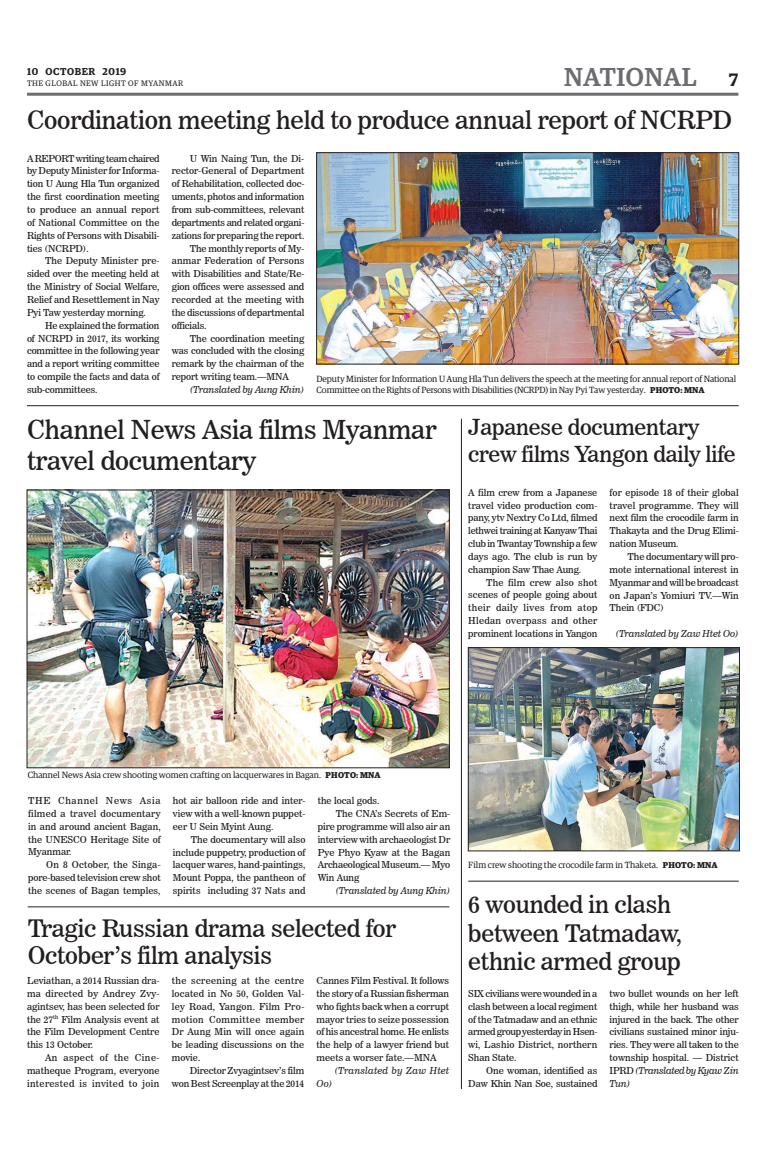
<style>
.page{position:relative;width:773px;height:1152px;background:#fff}
.page>*{position:absolute;margin:0;border:0;box-sizing:border-box;transform-origin:0 0}
.t1{font:26px/31.2px "News 706 BT Roman C";letter-spacing:-.01em;color:#231f20}
.t2{font:500 26px "Guardian Egyp";letter-spacing:.02em;color:#6c6d70}
.t3{font:25px "News 706 BT Roman C";letter-spacing:-.01em;color:#231f20}
.t4{font:24px/28.8px "News 706 BT Roman C";letter-spacing:-.01em;color:#231f20}
.t5{font:22px/26.4px "News 706 BT Roman C";letter-spacing:-.01em;color:#231f20}
.t6{font:600 10px "Guardian Egyp";letter-spacing:.06em;color:#231f20}
.t7{font:9.5px/12.9px "News 706 BT Roman C";letter-spacing:-.01em;color:#231f20;text-align:justify}
.t8{font:9.5px/12.9px "News 706 BT Italic C";letter-spacing:-.01em;color:#231f20}
.t9{font:9.5px "News 706 BT Roman C";letter-spacing:.01em;color:#231f20}
.t10{font:9.5px "News 706 BT Italic C";letter-spacing:.015em;color:#231f20}
.t11{font:9px/10.8px "Guardian Egyp";letter-spacing:-.01em;color:#231f20}
.t12{font:8px "Guardian Egyp";letter-spacing:.06em;color:#231f20}
.s1{font-weight:600;font-size:18px;color:#231f20}
.s2{font-weight:700;font-size:8.5px}
.s3{font-family:"News 706 BT Roman C"}
</style>
<div class="page">
<hr style="left:27px;top:93px;width:711px;height:3px;background:#6c6d70">
<img style="left:318px;top:155px;width:418px;height:207px">
<div style="left:316px;top:153px;width:422px;height:211px;border:1px solid #231f20"></div>
<hr style="left:27px;top:405px;width:711px;height:1px;background:#231f20">
<img style="left:29px;top:492px;width:418px;height:274px">
<div style="left:27px;top:490px;width:422px;height:278px;border:1px solid #231f20"></div>
<hr style="left:28px;top:906px;width:421px;height:1px;background:#231f20">
<hr style="left:461px;top:419px;width:1px;height:670px;background:#231f20">
<hr style="left:468px;top:881px;width:270px;height:1px;background:#231f20">
<img style="left:470px;top:650px;width:267px;height:199px">
<div style="left:468px;top:648px;width:271px;height:203px;border:1px solid #231f20"></div>
<p class="t6" style="left:27px;top:64px;width:101px">10 OCTOBER 2019</p>
<p class="t12" style="left:27px;top:78px;width:158px">THE GLOBAL NEW LIGHT OF MYANMAR</p>
<h1 class="t2" style="left:564px;top:59px;width:176px">NATIONAL <span class="s1">7</span></h1>
<h2 class="t3" style="left:27px;top:105px;width:706px">Coordination meeting held to produce annual report of NCRPD</h2>
<p class="t7" style="left:27px;top:152px;width:134px">A REPORT writing team chaired by Deputy Minister for Informa&shy;tion U Aung Hla Tun organized the first coordination meeting to produce an annual report of National Committee on the Rights of Persons with Disabili&shy;ties (NCRPD).</p>
<p class="t7" style="left:27px;top:254px;width:134px;text-indent:18px">The Deputy Minister pre&shy;sided over the meeting held at the Ministry of Social Welfare, Relief and Resettlement in Nay Pyi Taw yesterday morning.</p>
<p class="t7" style="left:27px;top:319px;width:134px;text-indent:18px">He explained the formation of NCRPD in 2017, its working committee in the following year and a report writing committee to compile the facts and data of sub-committees.</p>
<p class="t7" style="left:190px;top:152px;width:116px">U Win Naing Tun, the Di-</p>
<p class="t7" style="left:172px;top:165px;width:134px">rector-General of Department</p>
<p class="t7" style="left:172px;top:177px;width:134px">of Rehabilitation, collected doc-</p>
<p class="t7" style="left:172px;top:190px;width:134px">uments, photos and information</p>
<p class="t7" style="left:172px;top:203px;width:134px">from sub-committees, relevant</p>
<p class="t7" style="left:172px;top:216px;width:134px">departments and related organi-</p>
<p class="t7" style="left:172px;top:229px;width:134px">zations for preparing the report.</p>
<p class="t7" style="left:190px;top:242px;width:116px">The monthly reports of My-</p>
<p class="t9" style="left:172px;top:255px;width:134px">anmar Federation of Persons</p>
<p class="t7" style="left:172px;top:267px;width:134px">with Disabilities and State/Re-</p>
<p class="t7" style="left:172px;top:280px;width:134px">gion offices were assessed and</p>
<p class="t9" style="left:172px;top:294px;width:134px">recorded at the meeting with</p>
<p class="t7" style="left:172px;top:306px;width:134px">the discussions of departmental</p>
<p class="t7" style="left:172px;top:319px;width:36px">officials.</p>
<p class="t7" style="left:190px;top:332px;width:116px">The coordination meeting</p>
<p class="t7" style="left:172px;top:345px;width:134px">was concluded with the closing</p>
<p class="t7" style="left:172px;top:357px;width:134px">remark by the chairman of the</p>
<p class="t7" style="left:172px;top:370px;width:119px">report writing team.—MNA</p>
<p class="t8" style="left:190px;top:383px;width:116px">(Translated by Aung Khin)</p>
<p class="t11" style="left:316px;top:373px;width:421px">Deputy Minister for Information U Aung Hla Tun delivers the speech at the meeting for annual report of National<br>Committee on the Rights of Persons with Disabilities (NCRPD) in Nay Pyi Taw yesterday. <span class="s2">PHOTO: MNA</span></p>
<h1 class="t1" style="left:27px;top:414px;width:411px">Channel News Asia films Myanmar travel documentary</h1>
<h3 class="t5" style="left:468px;top:414px;width:269px">Japanese documentary crew films Yangon daily life</h3>
<p class="t7" style="left:468px;top:486px;width:131px">A film crew from a Japanese travel video production com&shy;pany, ytv Nextry Co Ltd, filmed lethwei training at Kanyaw Thai club in Twantay Township a few days ago. The club is run by champion Saw Thae Aung.</p>
<p class="t7" style="left:468px;top:576px;width:131px;text-indent:18px">The film crew also shot scenes of people going about their daily lives from atop Hledan overpass and other prominent locations in Yangon</p>
<p class="t7" style="left:609px;top:486px;width:131px">for episode 18 of their global travel programme. They will next film the crocodile farm in Thakayta and the Drug Elimi&shy;nation Museum.</p>
<p class="t7" style="left:609px;top:550px;width:131px;text-indent:18px">The documentary will pro&shy;mote international interest in Myanmar and will be broadcast on Japan’s Yomiuri TV.—Win Thein (FDC)</p>
<p class="t8" style="left:615px;top:627px;width:125px">(Translated by Zaw Htet Oo)</p>
<p class="t11" style="left:28px;top:769px;width:354px">Channel News Asia crew shooting women crafting on lacquerwares in Bagan. <span class="s2">PHOTO: MNA</span></p>
<p class="t7" style="left:28px;top:794px;width:134px">THE Channel News Asia filmed a travel documentary in and around ancient Bagan, the UNESCO Heritage Site of Myanmar.</p>
<p class="t7" style="left:28px;top:858px;width:134px;text-indent:18px">On 8 October, the Singa&shy;pore-based television crew shot the scenes of Bagan temples,</p>
<p class="t7" style="left:173px;top:794px;width:134px">hot air balloon ride and inter&shy;view with a well-known puppet&shy;eer U Sein Myint Aung.</p>
<p class="t7" style="left:173px;top:833px;width:134px;text-indent:18px">The documentary will also include puppetry, production of lacquer wares, hand-paintings, Mount Poppa, the pantheon of spirits including 37 Nats and</p>
<p class="t7" style="left:318px;top:794px;width:63px">the local gods.</p>
<p class="t7" style="left:336px;top:807px;width:116px">The CNA’s Secrets of Em-</p>
<p class="t7" style="left:318px;top:820px;width:134px">pire programme will also air an</p>
<p class="t7" style="left:318px;top:833px;width:134px">interview with archaeologist Dr</p>
<p class="t9" style="left:318px;top:846px;width:134px">Pye Phyo Kyaw at the Bagan</p>
<p class="t7" style="left:318px;top:858px;width:134px">Archaeological Museum.— Myo</p>
<p class="t7" style="left:318px;top:871px;width:43px">Win Aung</p>
<p class="t8" style="left:335px;top:884px;width:116px">(Translated by Aung Khin)</p>
<h3 class="t4" style="left:28px;top:915px;width:370px;line-height:26.8px">Tragic Russian drama selected for<br>October’s film analysis</h3>
<p class="t7" style="left:27px;top:974px;width:134px">Leviathan, a 2014 Russian dra&shy;ma directed by Andrey Zvy&shy;agintsev, has been selected for the 27<sup>th</sup> Film Analysis event at the Film Development Centre this 13 October.</p>
<p class="t7" style="left:27px;top:1051px;width:134px;text-indent:18px">An aspect of the Cine&shy;matheque Program, everyone interested is invited to join</p>
<p class="t7" style="left:172px;top:974px;width:134px">the screening at the centre located in No 50, Golden Val&shy;ley Road, Yangon. Film Pro&shy;motion Committee member Dr Aung Min will once again be leading discussions on the movie.</p>
<p class="t7" style="left:172px;top:1064px;width:134px;text-align:right">Director Zvyagintsev’s film won Best Screenplay at the 2014</p>
<p class="t7" style="left:316px;top:974px;width:134px">Cannes Film Festival. It follows the story of a Russian fisherman who fights back when a corrupt mayor tries to seize possession of his ancestral home. He enlists the help of a lawyer friend but meets a worser fate.—MNA</p>
<p class="t10" style="left:334px;top:1065px;width:116px">(Translated by Zaw Htet</p>
<p class="t8" style="left:316px;top:1077px;width:17px">Oo)</p>
<p class="t11" style="left:468px;top:859px;width:251px">Film crew shooting the crocodile farm in Thaketa. <span class="s2">PHOTO: MNA</span></p>
<h3 class="t4" style="left:468px;top:890px;width:215px">6 wounded in clash between Tatmadaw, ethnic armed group</h3>
<p class="t7" style="left:468px;top:987px;width:131px">SIX civilians were wounded in a clash between a local regiment of the Tatmadaw and an ethnic armed group yesterday in Hsen&shy;wi, Lashio District, northern Shan State.</p>
<p class="t7" style="left:468px;top:1064px;width:131px;text-align:right">One woman, identified as<br>Daw Khin Nan Soe, sustained</p>
<p class="t7" style="left:609px;top:987px;width:131px">two bullet wounds on her left thigh, while her husband was injured in the back. The other civilians sustained minor inju&shy;ries. They were all taken to the township hospital. — District</p>
<p class="t8" style="left:609px;top:1064px;width:131px"><span class="s3">IPRD</span> (Translated by Kyaw Zin<br>Tun)</p>
</div>
